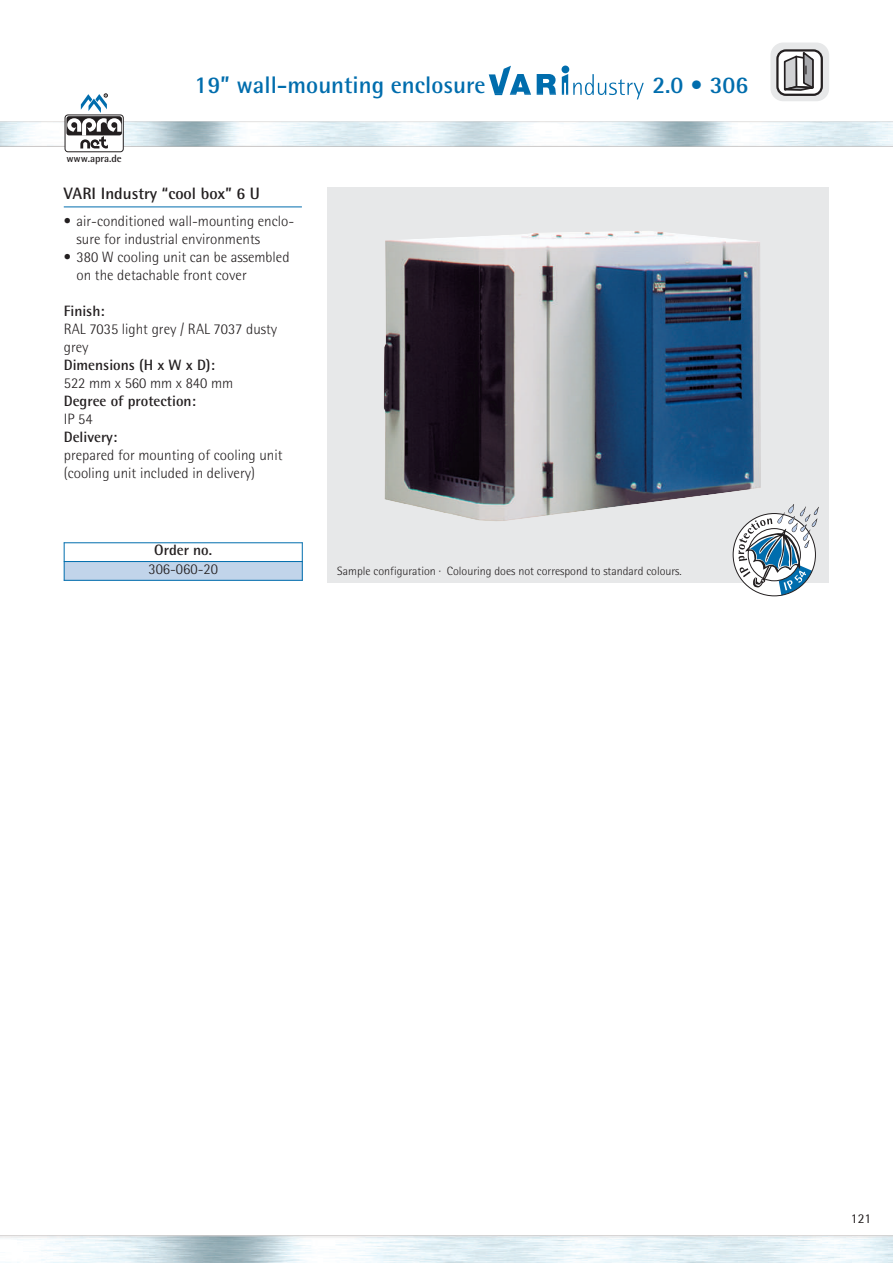
<style>
.page{position:relative;width:893px;height:1263px;background:#fff}
.page>*{position:absolute;margin:0;border:0;box-sizing:border-box;transform-origin:0 0}
.t1{font:700 24px "Rotis Semi Sans Pro Cyr";color:#006dad}
.t2{font:700 16.5px "Rotis Semi Sans Pro Cyr";color:#231f20}
.t3{font:300 15px/18px "Rotis Semi Sans Pro Cyr";color:#231f20}
.t4{font:700 15px "Rotis Semi Sans Pro Cyr";color:#231f20}
.t5{font:13.5px "Agfa Rotis Semisans";color:#231f20}
.t6{font:300 12px "Rotis Semi Sans Pro Cyr";color:#231f20}
.t7{font:700 10.5px "Rotis Semi Sans Pro Cyr";letter-spacing:-.005em;color:#231f20}
</style>
<div class="page">
<div style="left:65px;top:115px;width:58px;height:37px;background:linear-gradient(to right,#fff,#fff);border-radius:3px"></div>
<div style="left:65px;top:115px;width:59px;height:37px;border:1px solid #231f20;border-radius:3px"></div>
<svg style="left:66px;top:116px;width:56px;height:19px"></svg>
<svg style="left:67px;top:94px;width:54px;height:54px"></svg>
<div style="left:770px;top:43px;width:59px;height:58px;background:#e7e8e9;border-radius:13px"></div>
<svg style="left:777px;top:50px;width:45px;height:45px"></svg>
<div style="left:776px;top:49px;width:47px;height:47px;border:2px solid #231f20;border-radius:8px"></div>
<svg style="left:776px;top:49px;width:47px;height:43px;background:#a9a8a9"></svg>
<svg style="left:489px;top:66px;width:155px;height:33px"></svg>
<hr style="left:64px;top:207px;width:238px;height:1px;background:#006dad">
<div style="left:64px;top:561px;width:239px;height:20px;background:#c1d4ea"></div>
<hr style="left:64px;top:542px;width:1px;height:39px;background:#006dad">
<hr style="left:302px;top:542px;width:1px;height:39px;background:#006dad">
<hr style="left:64px;top:542px;width:239px;height:1px;background:#006dad">
<hr style="left:64px;top:561px;width:239px;height:1px;background:#006dad">
<hr style="left:64px;top:580px;width:239px;height:1px;background:#006dad">
<div style="left:327px;top:187px;width:502px;height:396px;background:#e7e8e9"></div>
<img style="left:384px;top:231px;width:377px;height:290px">
<svg style="left:738px;top:504px;width:81px;height:91px"></svg>
<p class="t7" style="left:66px;top:155px;width:57px">www.apra.de</p>
<h1 class="t1" style="left:195px;top:76px;width:292px">19” wall-mounting enclosure</h1>
<h1 class="t1" style="left:652px;top:76px;width:98px">2.0 • 306</h1>
<p class="t2" style="left:64px;top:187px;width:198px">VARI Industry “cool box” 6 U</p>
<p class="t3" style="left:77px;top:213px;width:219px;text-indent:-13px">• air-conditioned wall-mounting enclo&shy;sure for industrial environments</p>
<p class="t3" style="left:77px;top:249px;width:215px;text-indent:-13px">• 380 W cooling unit can be assembled on the detachable front cover</p>
<p class="t4" style="left:64px;top:306px;width:42px">Finish:</p>
<p class="t3" style="left:64px;top:321px;width:215px">RAL 7035 light grey / RAL 7037 dusty grey</p>
<p class="t4" style="left:64px;top:360px;width:153px">Dimensions (H x W x D):</p>
<p class="t3" style="left:64px;top:375px;width:171px">522 mm x 560 mm x 840 mm</p>
<p class="t4" style="left:64px;top:396px;width:134px">Degree of protection:</p>
<p class="t3" style="left:64px;top:411px;width:30px">IP 54</p>
<p class="t4" style="left:64px;top:432px;width:55px">Delivery:</p>
<p class="t3" style="left:64px;top:447px;width:220px">prepared for mounting of cooling unit (cooling unit included in delivery)</p>
<p class="t4" style="left:154px;top:545px;width:59px">Order no.</p>
<p class="t3" style="left:148px;top:561px;width:71px">306-060-20</p>
<p class="t6" style="left:337px;top:566px;width:346px">Sample configuration · Colouring does not correspond to standard colours.</p>
<p class="t5" style="left:851px;top:1214px;width:22px">121</p>
</div>
